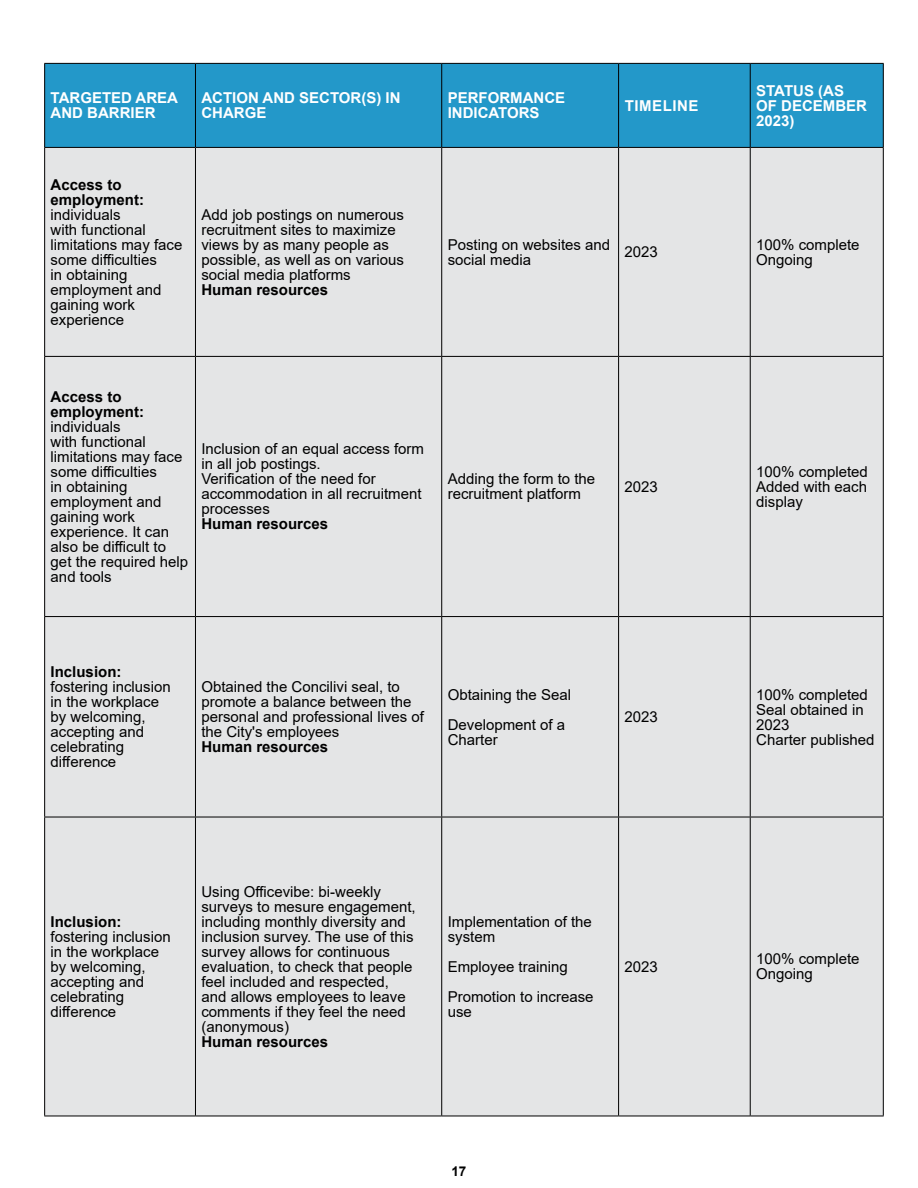
<style>
.page{position:relative;width:918px;height:1188px;background:#fff}
.page>*{position:absolute;margin:0;border:0;box-sizing:border-box;transform-origin:0 0}
.t1{font:15px/15px "Arial";color:#000}
.t2{font:700 15px/15px "Arial";color:#000}
.t3{font:700 15px/15px "Arial";color:#fff}
.t4{font:700 15px "Arial";letter-spacing:.035em;color:#fff}
.t5{font:700 13.5px "Arial";color:#000}
</style>
<div class="page">
<div style="left:45px;top:64px;width:838px;height:83px;background:#2398c9"></div>
<div style="left:45px;top:148px;width:838px;height:968px;background:#e4e5e6"></div>
<hr style="left:44px;top:63px;width:151px;height:1px;background:#000">
<hr style="left:44px;top:64px;width:1px;height:83px;background:#000">
<hr style="left:195px;top:63px;width:247px;height:1px;background:#000">
<hr style="left:195px;top:64px;width:1px;height:83px;background:#000">
<hr style="left:442px;top:63px;width:177px;height:1px;background:#000">
<hr style="left:441px;top:64px;width:1px;height:83px;background:#000">
<hr style="left:619px;top:63px;width:131px;height:1px;background:#000">
<hr style="left:618px;top:64px;width:1px;height:83px;background:#000">
<hr style="left:750px;top:63px;width:134px;height:1px;background:#000">
<hr style="left:750px;top:64px;width:1px;height:83px;background:#000">
<hr style="left:883px;top:64px;width:1px;height:83px;background:#000">
<hr style="left:195px;top:148px;width:1px;height:208px;background:#000">
<hr style="left:195px;top:357px;width:1px;height:259px;background:#000">
<hr style="left:195px;top:617px;width:1px;height:200px;background:#000">
<hr style="left:195px;top:817px;width:1px;height:299px;background:#000">
<hr style="left:44px;top:147px;width:151px;height:1px;background:#000">
<hr style="left:44px;top:148px;width:1px;height:208px;background:#000">
<hr style="left:195px;top:147px;width:247px;height:1px;background:#000">
<hr style="left:442px;top:147px;width:177px;height:1px;background:#000">
<hr style="left:441px;top:148px;width:1px;height:208px;background:#000">
<hr style="left:619px;top:147px;width:131px;height:1px;background:#000">
<hr style="left:618px;top:148px;width:1px;height:208px;background:#000">
<hr style="left:750px;top:147px;width:134px;height:1px;background:#000">
<hr style="left:750px;top:148px;width:1px;height:208px;background:#000">
<hr style="left:883px;top:148px;width:1px;height:208px;background:#000">
<hr style="left:44px;top:356px;width:151px;height:1px;background:#000">
<hr style="left:44px;top:357px;width:1px;height:259px;background:#000">
<hr style="left:195px;top:356px;width:247px;height:1px;background:#000">
<hr style="left:442px;top:356px;width:177px;height:1px;background:#000">
<hr style="left:441px;top:357px;width:1px;height:259px;background:#000">
<hr style="left:619px;top:356px;width:131px;height:1px;background:#000">
<hr style="left:618px;top:357px;width:1px;height:259px;background:#000">
<hr style="left:750px;top:356px;width:134px;height:1px;background:#000">
<hr style="left:750px;top:357px;width:1px;height:259px;background:#000">
<hr style="left:883px;top:357px;width:1px;height:259px;background:#000">
<hr style="left:44px;top:616px;width:151px;height:1px;background:#000">
<hr style="left:44px;top:617px;width:1px;height:200px;background:#000">
<hr style="left:195px;top:616px;width:247px;height:1px;background:#000">
<hr style="left:442px;top:616px;width:177px;height:1px;background:#000">
<hr style="left:441px;top:617px;width:1px;height:200px;background:#000">
<hr style="left:619px;top:616px;width:131px;height:1px;background:#000">
<hr style="left:618px;top:617px;width:1px;height:200px;background:#000">
<hr style="left:750px;top:616px;width:134px;height:1px;background:#000">
<hr style="left:750px;top:617px;width:1px;height:200px;background:#000">
<hr style="left:883px;top:617px;width:1px;height:200px;background:#000">
<hr style="left:44px;top:817px;width:151px;height:1px;background:#000">
<hr style="left:44px;top:817px;width:1px;height:299px;background:#000">
<hr style="left:195px;top:817px;width:247px;height:1px;background:#000">
<hr style="left:442px;top:817px;width:177px;height:1px;background:#000">
<hr style="left:441px;top:817px;width:1px;height:299px;background:#000">
<hr style="left:619px;top:817px;width:131px;height:1px;background:#000">
<hr style="left:618px;top:817px;width:1px;height:299px;background:#000">
<hr style="left:750px;top:817px;width:134px;height:1px;background:#000">
<hr style="left:750px;top:817px;width:1px;height:299px;background:#000">
<hr style="left:883px;top:817px;width:1px;height:299px;background:#000">
<hr style="left:44px;top:1116px;width:151px;height:1px;background:#000">
<hr style="left:195px;top:1116px;width:247px;height:1px;background:#000">
<hr style="left:442px;top:1116px;width:177px;height:1px;background:#000">
<hr style="left:619px;top:1116px;width:131px;height:1px;background:#000">
<hr style="left:750px;top:1116px;width:134px;height:1px;background:#000">
<p class="t3" style="left:51px;top:91px;width:129px">TARGETED AREA<br>AND BARRIER</p>
<p class="t3" style="left:201px;top:91px;width:201px">ACTION AND SECTOR(S) IN<br>CHARGE</p>
<p class="t3" style="left:448px;top:91px;width:119px">PERFORMANCE<br>INDICATORS</p>
<p class="t4" style="left:625px;top:95px;width:75px">TIMELINE</p>
<p class="t3" style="left:756px;top:83px;width:112px">STATUS (AS<br>OF DECEMBER<br>2023)</p>
<p class="t2" style="left:51px;top:177px;width:95px">Access to employment:</p>
<p class="t1" style="left:51px;top:207px;width:133px">individuals<br>with functional limitations may face some difficulties<br>in obtaining employment and gaining work experience</p>
<p class="t1" style="left:201px;top:207px;width:204px">Add job postings on numerous recruitment sites to maximize views by as many people as possible, as well as on various social media platforms</p>
<p class="t2" style="left:201px;top:282px;width:128px">Human resources</p>
<p class="t1" style="left:448px;top:237px;width:164px">Posting on websites and social media</p>
<p class="t1" style="left:625px;top:245px;width:35px">2023</p>
<p class="t1" style="left:756px;top:237px;width:105px">100% complete<br>Ongoing</p>
<p class="t2" style="left:51px;top:389px;width:95px">Access to employment:</p>
<p class="t1" style="left:51px;top:419px;width:139px">individuals<br>with functional limitations may face some difficulties<br>in obtaining employment and gaining work experience. It can also be difficult to get the required help and tools</p>
<p class="t1" style="left:201px;top:442px;width:224px">Inclusion of an equal access form in all job postings.<br>Verification of the need for accommodation in all recruitment processes</p>
<p class="t2" style="left:201px;top:517px;width:128px">Human resources</p>
<p class="t1" style="left:448px;top:472px;width:149px">Adding the form to the recruitment platform</p>
<p class="t1" style="left:625px;top:479px;width:35px">2023</p>
<p class="t1" style="left:756px;top:464px;width:113px;text-align:justify">100% completed Added with each display</p>
<p class="t2" style="left:51px;top:665px;width:72px">Inclusion:</p>
<p class="t1" style="left:51px;top:679px;width:122px">fostering inclusion in the workplace by welcoming, accepting and celebrating difference</p>
<p class="t1" style="left:201px;top:679px;width:224px">Obtained the Concilivi seal, to promote a balance between the personal and professional lives of the City's employees</p>
<p class="t2" style="left:201px;top:740px;width:128px">Human resources</p>
<p class="t1" style="left:448px;top:679px;width:125px;line-height:30px">Obtaining the Seal<br>Development of a</p>
<p class="t1" style="left:448px;top:732px;width:52px">Charter</p>
<p class="t1" style="left:625px;top:709px;width:35px">2023</p>
<p class="t1" style="left:756px;top:687px;width:120px">100% completed<br>Seal obtained in<br>2023<br>Charter published</p>
<p class="t2" style="left:51px;top:914px;width:72px">Inclusion:</p>
<p class="t1" style="left:51px;top:929px;width:122px">fostering inclusion in the workplace by welcoming, accepting and celebrating difference</p>
<p class="t1" style="left:201px;top:884px;width:216px">Using Officevibe: bi-weekly surveys to mesure engagement, including monthly diversity and inclusion survey. The use of this survey allows for continuous evaluation, to check that people feel included and respected, and allows employees to leave comments if they feel the need (anonymous)</p>
<p class="t2" style="left:201px;top:1034px;width:128px">Human resources</p>
<p class="t1" style="left:448px;top:914px;width:146px">Implementation of the system</p>
<p class="t1" style="left:448px;top:952px;width:147px;line-height:30px">Employee training<br>Promotion to increase</p>
<p class="t1" style="left:448px;top:1004px;width:26px">use</p>
<p class="t1" style="left:625px;top:959px;width:35px">2023</p>
<p class="t1" style="left:756px;top:952px;width:105px">100% complete<br>Ongoing</p>
<p class="t5" style="left:451px;top:1161px;width:17px">17</p>
</div>
